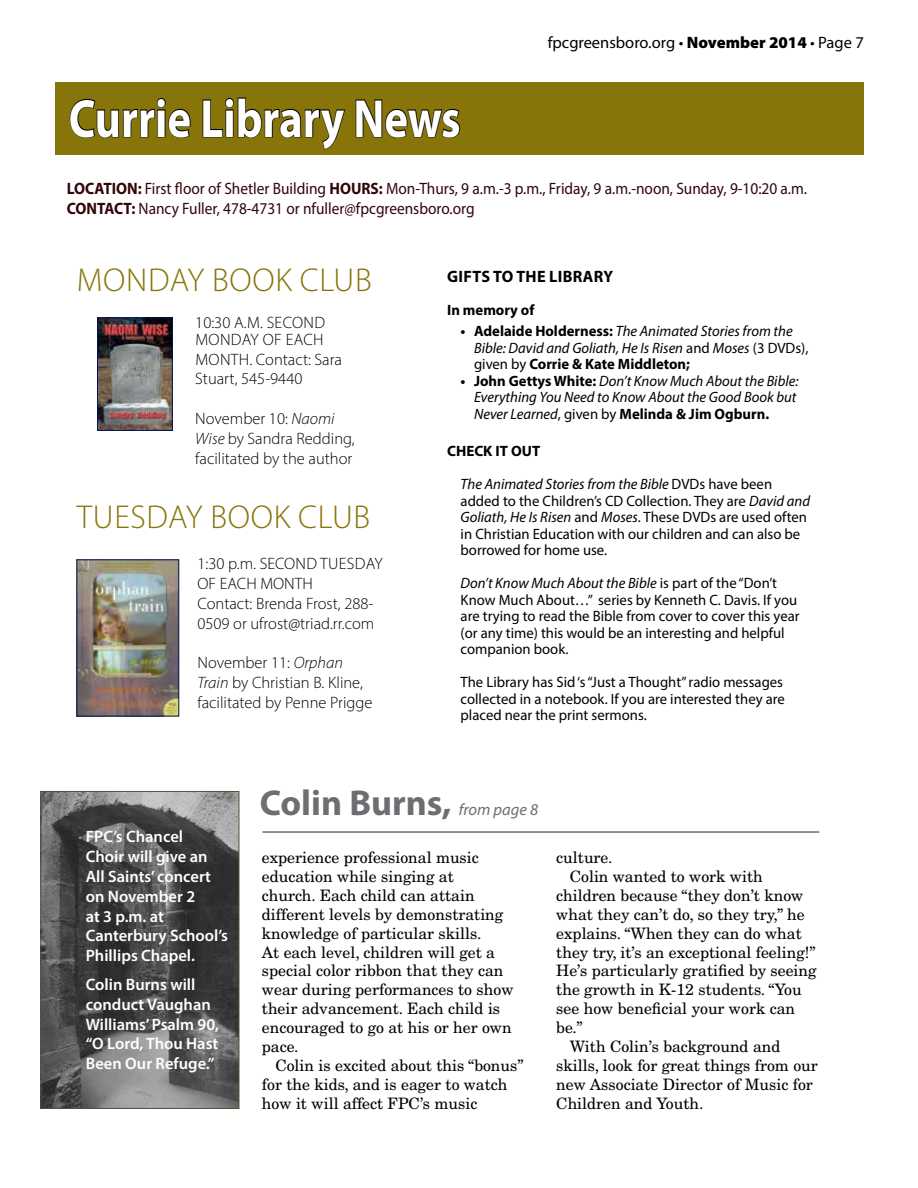
<style>
.page{position:relative;width:918px;height:1188px;background:#fff}
.page>*{position:absolute;margin:0;border:0;box-sizing:border-box;transform-origin:0 0}
.t1{font:700 54px "Myriad Pro";color:#fff;scale:.83 1}
.t2{font:700 36px "Myriad Pro";color:#6d6e71}
.t3{font:300 33.15px "Myriad Pro";letter-spacing:.02em;color:#87750a}
.t4{font:300 16.5px/19.8px "Myriad Pro";color:#000}
.t5{font:600 16.5px/19.8px "Myriad Pro";color:#fff}
.t6{font:16.5px/19.8px "Myriad Pro";color:#33050a;scale:.93 1}
.t7{font:16.5px "Myriad Pro";color:#000}
.t8{font:300 16.5px/16.5px "Myriad Pro";letter-spacing:.02em;color:#000}
.t9{font:700 16.5px "Myriad Pro";letter-spacing:.02em;color:#000}
.t10{font:15.75px/18.9px "New Century Schlbk";color:#000}
.t11{font:15px/16.5px "Myriad Pro";color:#000}
.t12{font:italic 15px/16.5px "Myriad Pro";color:#000}
.t13{font:700 15px "Myriad Pro";color:#000}
.s1{font-weight:900}
.s2{font-weight:700}
.s3{font-style:italic}
.s4{font-weight:700;font-style:normal}
.s5{font-style:normal}
.s6{font-weight:400;font-style:italic;font-size:16.5px}
</style>
<div class="page">
<div style="left:55px;top:83px;width:809px;height:72px;background:#87750a"></div>
<svg style="left:69px;top:98px;width:122px;height:40px"></svg>
<svg style="left:202px;top:97px;width:144px;height:53px"></svg>
<svg style="left:355px;top:99px;width:106px;height:39px"></svg>
<img style="left:79px;top:561px;width:98px;height:153px">
<div style="left:77px;top:559px;width:102px;height:157px;border:1px solid #00125a"></div>
<img style="left:99px;top:320px;width:72px;height:109px">
<div style="left:97px;top:318px;width:76px;height:113px;border:1px solid #00125a"></div>
<hr style="left:262px;top:831px;width:557px;height:2px;background:#6d6e71">
<img style="left:42px;top:793px;width:195px;height:314px">
<div style="left:40px;top:791px;width:199px;height:318px;border:1px solid #465a36"></div>
<p class="t7" style="left:548px;top:33px;width:318px">fpcgreensboro.org • <span class="s1">November 2014</span> • Page 7</p>
<h1 class="t1" style="left:69px;top:83px;width:474px">Currie Library News</h1>
<p class="t6" style="left:67px;top:178px;width:797px"><span class="s2">LOCATION:</span> First floor of Shetler Building <span class="s2">HOURS:</span> Mon-Thurs, 9 a.m.-3 p.m., Friday, 9 a.m.-noon, Sunday, 9-10:20 a.m.<br><span class="s2">CONTACT:</span> Nancy Fuller, 478-4731 or nfuller@fpcgreensboro.org</p>
<h3 class="t3" style="left:77px;top:260px;width:296px">MONDAY BOOK CLUB</h3>
<p class="t8" style="left:195px;top:314px;width:131px">10:30 A.M. SECOND<br>MONDAY OF EACH</p>
<p class="t4" style="left:195px;top:349px;width:148px">MONTH. Contact: Sara<br>Stuart, 545-9440</p>
<p class="t4" style="left:195px;top:408px;width:161px">November 10: <span class="s3">Naomi<br>Wise</span> by Sandra Redding, facilitated by the author</p>
<h3 class="t3" style="left:77px;top:497px;width:295px">TUESDAY BOOK CLUB</h3>
<p class="t4" style="left:197px;top:554px;width:187px">1:30 p.m. SECOND TUESDAY<br>OF EACH MONTH<br>Contact: Brenda Frost, 288-<br>0509 or ufrost@triad.rr.com</p>
<p class="t4" style="left:197px;top:653px;width:177px">November 11: <span class="s3">Orphan<br>Train</span> by Christian B. Kline, facilitated by Penne Prigge</p>
<p class="t9" style="left:447px;top:266px;width:167px">GIFTS TO THE LIBRARY</p>
<p class="t13" style="left:447px;top:301px;width:89px">In memory of</p>
<p class="t12" style="left:474px;top:323px;width:336px;text-indent:-13px"><span class="s4">• Adelaide Holderness:</span> The Animated Stories from the<br>Bible: David and Goliath, He Is Risen <span class="s5">and</span> Moses <span class="s5">(3 DVDs), given by</span> <span class="s4">Corrie &amp; Kate Middleton;</span></p>
<p class="t12" style="left:474px;top:372px;width:326px;text-indent:-13px"><span class="s4">• John Gettys White:</span> Don’t Know Much About the Bible:<br>Everything You Need to Know About the Good Book but<br>Never Learned<span class="s5">, given by</span> <span class="s4">Melinda &amp; Jim Ogburn.</span></p>
<p class="t13" style="left:447px;top:442px;width:95px">CHECK IT OUT</p>
<p class="t11" style="left:461px;top:476px;width:351px"><span class="s3">The Animated Stories from the Bible</span> DVDs have been added to the Children’s CD Collection. They are <span class="s3">David and Goliath, He Is Risen</span> and <span class="s3">Moses</span>. These DVDs are used often in Christian Education with our children and can also be borrowed for home use.</p>
<p class="t11" style="left:461px;top:575px;width:341px"><span class="s3">Don’t Know Much About the Bible</span> is part of the “Don’t Know Much About…” series by Kenneth C. Davis. If you are trying to read the Bible from cover to cover this year (or any time) this would be an interesting and helpful companion book.</p>
<p class="t11" style="left:461px;top:674px;width:326px;text-align:justify">The Library has Sid ‘s “Just a Thought” radio messages collected in a notebook. If you are interested they are placed near the print sermons.</p>
<p class="t5" style="left:86px;top:826px;width:144px">FPC’s Chancel<br>Choir will give an<br>All Saints’ concert on November 2<br>at 3 p.m. at<br>Canterbury School’s<br>Phillips Chapel.</p>
<p class="t5" style="left:86px;top:974px;width:135px">Colin Burns will conduct Vaughan<br>Williams’ Psalm 90, “O Lord, Thou Hast<br>Been Our Refuge.”</p>
<h2 class="t2" style="left:260px;top:780px;width:280px">Colin Burns, <span class="s6">from page 8</span></h2>
<p class="t10" style="left:262px;top:848px;width:253px">experience professional music education while singing at<br>church. Each child can attain different levels by demonstrating knowledge of particular skills.<br>At each level, children will get a special color ribbon that they can wear during performances to show their advancement. Each child is encouraged to go at his or her own pace.</p>
<p class="t10" style="left:262px;top:1056px;width:263px;text-indent:13px">Colin is excited about this “bonus” for the kids, and is eager to watch how it will affect FPC’s music</p>
<p class="t10" style="left:556px;top:848px;width:58px">culture.</p>
<p class="t10" style="left:570px;top:867px;width:195px">Colin wanted to work with</p>
<p class="t10" style="left:556px;top:886px;width:249px">children because “they don’t know</p>
<p class="t10" style="left:556px;top:905px;width:250px">what they can’t do, so they try,” he</p>
<p class="t10" style="left:556px;top:924px;width:247px">explains. “When they can do what</p>
<p class="t10" style="left:556px;top:942px;width:261px">they try, it’s an exceptional feeling!”</p>
<p class="t10" style="left:556px;top:961px;width:262px">He’s particularly gratified by seeing</p>
<p class="t10" style="left:556px;top:980px;width:247px">the growth in K-12 students. “You</p>
<p class="t10" style="left:556px;top:999px;width:240px">see how beneficial your work can</p>
<p class="t10" style="left:556px;top:1018px;width:28px">be.”</p>
<p class="t10" style="left:570px;top:1037px;width:212px">With Colin’s background and</p>
<p class="t10" style="left:556px;top:1056px;width:263px">skills, look for great things from our</p>
<p class="t10" style="left:556px;top:1075px;width:258px">new Associate Director of Music for</p>
<p class="t10" style="left:556px;top:1094px;width:149px">Children and Youth.</p>
</div>
